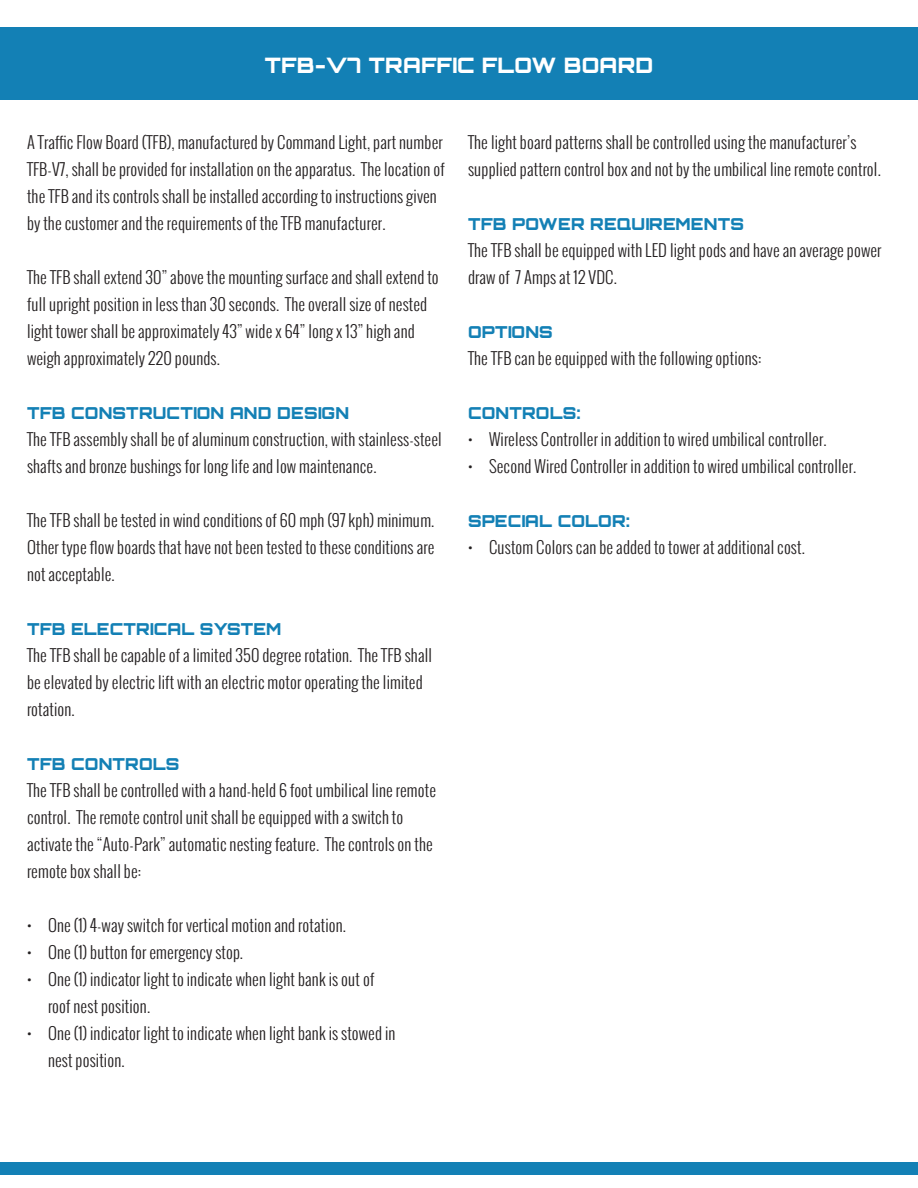
<style>
.page{position:relative;width:918px;height:1188px;background:#fff}
.page>*{position:absolute;margin:0;border:0;box-sizing:border-box;transform-origin:0 0}
.t1{font:900 21.3px "Orbitron";letter-spacing:.01em;color:#fff}
.t2{font:300 16.5px/27px "Oswald";letter-spacing:.01em;color:#231f20}
.t3{font:900 16.5px "Orbitron";letter-spacing:.01em;color:#1380b5}
</style>
<div class="page">
<div style="left:0;top:27px;width:918px;height:72px;background:#1380b5"></div>
<div style="left:0;top:1162px;width:918px;height:13px;background:#1380b5"></div>
<p class="t1" style="left:265px;top:52px;width:390px">TFB-V7 TRAFFIC FLOW BOARD</p>
<p class="t2" style="left:27px;top:128px;width:419px">A Traffic Flow Board (TFB), manufactured by Command Light, part number TFB-V7, shall be provided for installation on the apparatus. The location of the TFB and its controls shall be installed according to instructions given by the customer and the requirements of the TFB manufacturer.</p>
<p class="t2" style="left:27px;top:263px;width:413px">The TFB shall extend 30” above the mounting surface and shall extend to full upright position in less than 30 seconds. The overall size of nested light tower shall be approximately 43” wide x 64” long x 13” high and weigh approximately 220 pounds.</p>
<p class="t3" style="left:27px;top:403px;width:324px">TFB CONSTRUCTION AND DESIGN</p>
<p class="t2" style="left:27px;top:425px;width:416px">The TFB assembly shall be of aluminum construction, with stainless-steel shafts and bronze bushings for long life and low maintenance.</p>
<p class="t2" style="left:27px;top:506px;width:409px;text-align:justify">The TFB shall be tested in wind conditions of 60 mph (97 kph) minimum.<br>Other type flow boards that have not been tested to these conditions are not acceptable.</p>
<p class="t3" style="left:27px;top:619px;width:256px">TFB ELECTRICAL SYSTEM</p>
<p class="t2" style="left:27px;top:641px;width:407px">The TFB shall be capable of a limited 350 degree rotation. The TFB shall be elevated by electric lift with an electric motor operating the limited rotation.</p>
<p class="t3" style="left:27px;top:754px;width:154px">TFB CONTROLS</p>
<p class="t2" style="left:27px;top:776px;width:411px">The TFB shall be controlled with a hand-held 6 foot umbilical line remote control. The remote control unit shall be equipped with a switch to activate the “Auto-Park” automatic nesting feature. The controls on the remote box shall be:</p>
<p class="t2" style="left:27px;top:911px;width:321px">• One (1) 4-way switch for vertical motion and rotation.</p>
<p class="t2" style="left:27px;top:938px;width:217px">• One (1) button for emergency stop.</p>
<p class="t2" style="left:27px;top:965px;width:349px">• One (1) indicator light to indicate when light bank is out of</p>
<p class="t2" style="left:48px;top:992px;width:104px">roof nest position.</p>
<p class="t2" style="left:27px;top:1019px;width:370px">• One (1) indicator light to indicate when light bank is stowed in</p>
<p class="t2" style="left:48px;top:1046px;width:78px">nest position.</p>
<p class="t2" style="left:468px;top:128px;width:414px">The light board patterns shall be controlled using the manufacturer’s supplied pattern control box and not by the umbilical line remote control.</p>
<p class="t3" style="left:468px;top:214px;width:277px">TFB POWER REQUIREMENTS</p>
<p class="t2" style="left:468px;top:236px;width:415px">The TFB shall be equipped with LED light pods and have an average power draw of 7 Amps at 12 VDC.</p>
<p class="t3" style="left:468px;top:322px;width:86px">OPTIONS</p>
<p class="t2" style="left:468px;top:344px;width:295px">The TFB can be equipped with the following options:</p>
<p class="t3" style="left:468px;top:403px;width:114px">CONTROLS:</p>
<p class="t2" style="left:468px;top:425px;width:360px">• Wireless Controller in addition to wired umbilical controller.</p>
<p class="t2" style="left:468px;top:452px;width:390px">• Second Wired Controller in addition to wired umbilical controller.</p>
<p class="t3" style="left:468px;top:511px;width:163px">SPECIAL COLOR:</p>
<p class="t2" style="left:468px;top:533px;width:338px">• Custom Colors can be added to tower at additional cost.</p>
</div>
